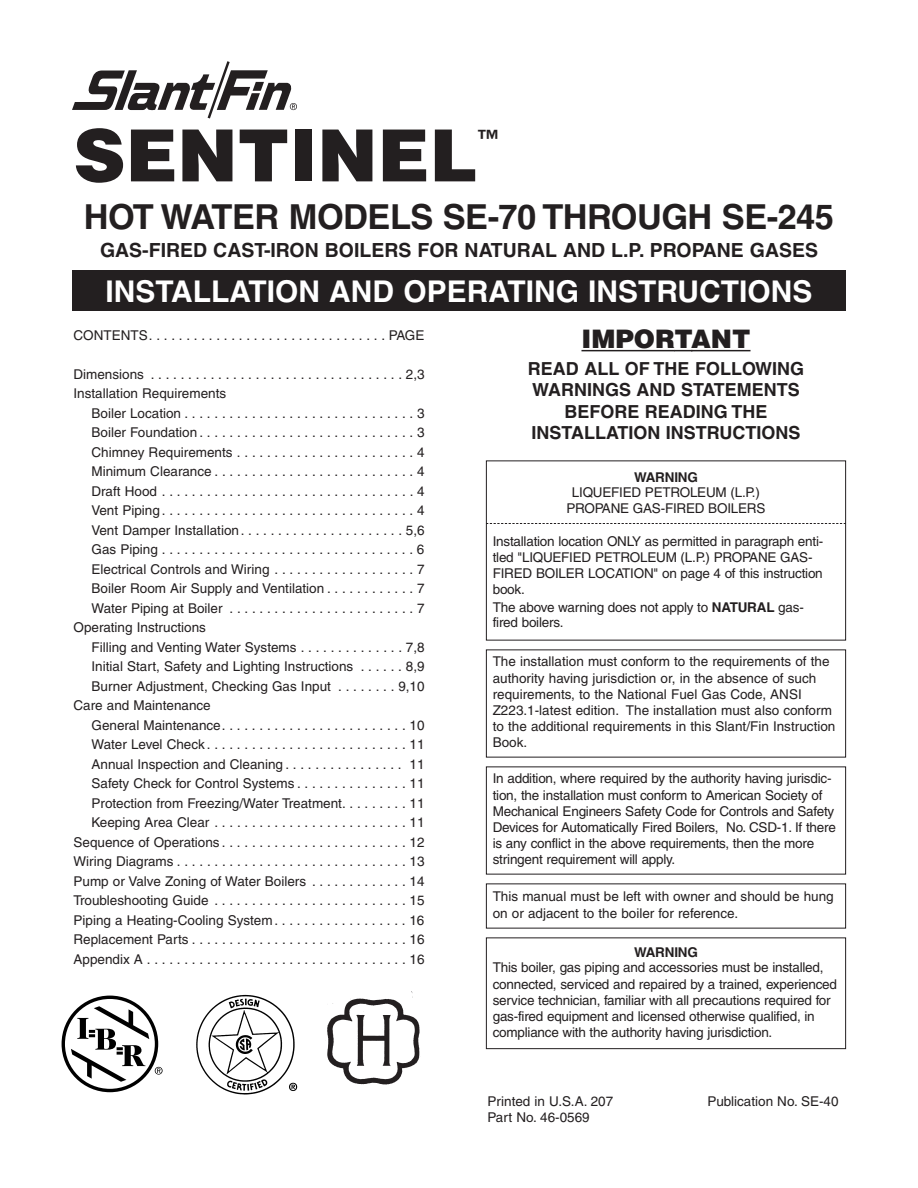
<style>
.page{position:relative;width:918px;height:1188px;background:#fff}
.page>*{position:absolute;margin:0;border:0;box-sizing:border-box;transform-origin:0 0}
.t1{font:900 72px "Helvetica";color:#231f20}
.t2{font:700 34.5px "Helvetica";letter-spacing:-.015em;color:#231f20}
.t3{font:700 30px "Helvetica";color:#fff}
.t4{font:900 25.5px "Helvetica";color:#231f20}
.t5{font:900 22.5px "Helvetica";color:#231f20}
.t6{font:700 19.5px "Helvetica";color:#231f20}
.t7{font:700 18px/21.6px "Helvetica";color:#231f20;text-align:center}
.t8{font:13.5px/16.2px "Helvetica";color:#231f20}
.t9{font:700 13.5px "Helvetica";letter-spacing:-.015em;color:#231f20}
.s1{font-weight:700}
</style>
<div class="page">
<div style="left:72px;top:270px;width:774px;height:40px;background:#231f20"></div>
<svg style="left:72px;top:61px;width:225px;height:58px"></svg>
<hr style="left:581px;top:350px;width:94px;height:1px;background:#231f20">
<svg style="left:675px;top:350px;width:16px;height:1px"></svg>
<hr style="left:691px;top:350px;width:60px;height:1px;background:#231f20">
<div style="left:486px;top:460px;width:360px;height:180px;border:1px solid #231f20"></div>
<div style="left:486px;top:937px;width:360px;height:112px;border:1px solid #231f20"></div>
<svg style="left:486px;top:523px;width:360px;height:1px"></svg>
<svg style="left:63px;top:997px;width:94px;height:94px"></svg>
<div style="left:62px;top:996px;width:96px;height:96px;border:3px solid #000;border-radius:50%"></div>
<svg style="left:155px;top:1067px;width:8px;height:8px"></svg>
<svg style="left:71px;top:1006px;width:78px;height:76px"></svg>
<img style="left:327px;top:991px;width:93px;height:94px">
<img style="left:196px;top:994px;width:102px;height:101px">
<h1 class="t1" style="left:74px;top:114px;width:405px">SENTINEL</h1>
<h3 class="t5" style="left:477px;top:125px;width:23px">™</h3>
<h2 class="t2" style="left:84px;top:204px;width:752px">HOT WATER MODELS SE-70 THROUGH SE-245</h2>
<h3 class="t6" style="left:100px;top:242px;width:720px">GAS-FIRED CAST-IRON BOILERS FOR NATURAL AND L.P. PROPANE GASES</h3>
<h3 class="t3" style="left:106px;top:279px;width:709px">INSTALLATION AND OPERATING INSTRUCTIONS</h3>
<p class="t8" style="left:74px;top:328px;width:352px">CONTENTS................................PAGE</p>
<p class="t8" style="left:74px;top:365px;width:353px;line-height:19.5px">Dimensions . . . . . . . . . . . . . . . . . . . . . . . . . . . . . . . . . . 2,3<br>Installation Requirements</p>
<p class="t8" style="left:92px;top:406px;width:335px">Boiler Location . . . . . . . . . . . . . . . . . . . . . . . . . . . . . . . 3</p>
<p class="t8" style="left:92px;top:426px;width:335px">Boiler Foundation . . . . . . . . . . . . . . . . . . . . . . . . . . . . . 3</p>
<p class="t8" style="left:92px;top:445px;width:335px">Chimney Requirements . . . . . . . . . . . . . . . . . . . . . . . . 4</p>
<p class="t8" style="left:92px;top:465px;width:335px">Minimum Clearance . . . . . . . . . . . . . . . . . . . . . . . . . . . 4</p>
<p class="t8" style="left:92px;top:484px;width:335px">Draft Hood . . . . . . . . . . . . . . . . . . . . . . . . . . . . . . . . . . 4</p>
<p class="t8" style="left:92px;top:504px;width:335px">Vent Piping . . . . . . . . . . . . . . . . . . . . . . . . . . . . . . . . . . 4</p>
<p class="t8" style="left:92px;top:523px;width:335px">Vent Damper Installation. . . . . . . . . . . . . . . . . . . . . . 5,6</p>
<p class="t8" style="left:92px;top:543px;width:335px">Gas Piping..................................6</p>
<p class="t8" style="left:92px;top:562px;width:335px">Electrical Controls and Wiring . . . . . . . . . . . . . . . . . . . 7</p>
<p class="t8" style="left:92px;top:582px;width:335px">Boiler Room Air Supply and Ventilation . . . . . . . . . . . . 7</p>
<p class="t8" style="left:92px;top:601px;width:335px">Water Piping at Boiler . . . . . . . . . . . . . . . . . . . . . . . . . 7</p>
<p class="t8" style="left:74px;top:621px;width:134px">Operating Instructions</p>
<p class="t8" style="left:92px;top:640px;width:335px">Filling and Venting Water Systems . . . . . . . . . . . . . . 7,8</p>
<p class="t8" style="left:92px;top:660px;width:335px">Initial Start, Safety and Lighting Instructions . . . . . . 8,9</p>
<p class="t8" style="left:92px;top:679px;width:335px">Burner Adjustment, Checking Gas Input . . . . . . . . 9,10</p>
<p class="t8" style="left:74px;top:699px;width:139px">Care and Maintenance</p>
<p class="t8" style="left:92px;top:718px;width:335px">General Maintenance. . . . . . . . . . . . . . . . . . . . . . . . . 10</p>
<p class="t8" style="left:92px;top:738px;width:335px">Water Level Check . . . . . . . . . . . . . . . . . . . . . . . . . . . 11</p>
<p class="t8" style="left:92px;top:757px;width:335px">Annual Inspection and Cleaning . . . . . . . . . . . . . . . . 11</p>
<p class="t8" style="left:92px;top:777px;width:335px">Safety Check for Control Systems . . . . . . . . . . . . . . . 11</p>
<p class="t8" style="left:92px;top:796px;width:335px">Protection from Freezing/Water Treatment. . . . . . . . . 11</p>
<p class="t8" style="left:92px;top:816px;width:335px">Keeping Area Clear . . . . . . . . . . . . . . . . . . . . . . . . . . 11</p>
<p class="t8" style="left:74px;top:835px;width:353px">Sequence of Operations . . . . . . . . . . . . . . . . . . . . . . . . . 12</p>
<p class="t8" style="left:74px;top:855px;width:353px">Wiring Diagrams . . . . . . . . . . . . . . . . . . . . . . . . . . . . . . . 13</p>
<p class="t8" style="left:74px;top:874px;width:353px">Pump or Valve Zoning of Water Boilers . . . . . . . . . . . . . 14</p>
<p class="t8" style="left:74px;top:894px;width:353px">Troubleshooting Guide . . . . . . . . . . . . . . . . . . . . . . . . . . 15</p>
<p class="t8" style="left:74px;top:913px;width:352px">Piping a Heating-Cooling System. . . . . . . . . . . . . . . . . . 16</p>
<p class="t8" style="left:74px;top:933px;width:353px">Replacement Parts . . . . . . . . . . . . . . . . . . . . . . . . . . . . . 16</p>
<p class="t8" style="left:74px;top:952px;width:353px">Appendix A . . . . . . . . . . . . . . . . . . . . . . . . . . . . . . . . . . . 16</p>
<h3 class="t4" style="left:581px;top:325px;width:171px">IMPORTANT</h3>
<h3 class="t7" style="left:528px;top:359px;width:278px">READ ALL OF THE FOLLOWING<br>WARNINGS AND STATEMENTS<br>BEFORE READING THE<br>INSTALLATION INSTRUCTIONS</h3>
<p class="t9" style="left:634px;top:472px;width:65px">WARNING</p>
<p class="t8" style="left:567px;top:486px;width:200px;text-align:center">LIQUEFIED PETROLEUM (L.P.)<br>PROPANE GAS-FIRED BOILERS</p>
<p class="t8" style="left:493px;top:534px;width:332px">Installation location ONLY as permitted in paragraph enti&shy;tled "LIQUEFIED PETROLEUM (L.P.) PROPANE GAS-FIRED BOILER LOCATION" on page 4 of this instruction book.<br>The above warning does not apply to <span class="s1">NATURAL</span> gas-</p>
<p class="t8" style="left:493px;top:615px;width:72px">fired boilers.</p>
<p class="t8" style="left:493px;top:655px;width:344px">The installation must conform to the requirements of the authority having jurisdiction or, in the absence of such requirements, to the National Fuel Gas Code, ANSI Z223.1-latest edition. The installation must also conform to the additional requirements in this Slant/Fin Instruction Book.</p>
<p class="t8" style="left:493px;top:772px;width:345px">In addition, where required by the authority having jurisdic&shy;tion, the installation must conform to American Society of Mechanical Engineers Safety Code for Controls and Safety Devices for Automatically Fired Boilers, No. CSD-1. If there is any conflict in the above requirements, then the more stringent requirement will apply.</p>
<p class="t8" style="left:493px;top:890px;width:342px">This manual must be left with owner and should be hung on or adjacent to the boiler for reference.</p>
<p class="t9" style="left:634px;top:947px;width:65px">WARNING</p>
<p class="t8" style="left:493px;top:961px;width:346px">This boiler, gas piping and accessories must be installed, connected, serviced and repaired by a trained, experienced service technician, familiar with all precautions required for gas-fired equipment and licensed otherwise qualified, in compliance with the authority having jurisdiction.</p>
<p class="t8" style="left:488px;top:1095px;width:127px">Printed in U.S.A. 207</p>
<p class="t8" style="left:707px;top:1095px;width:133px">Publication No. SE-40</p>
<p class="t8" style="left:488px;top:1111px;width:104px">Part No. 46-0569</p>
</div>
